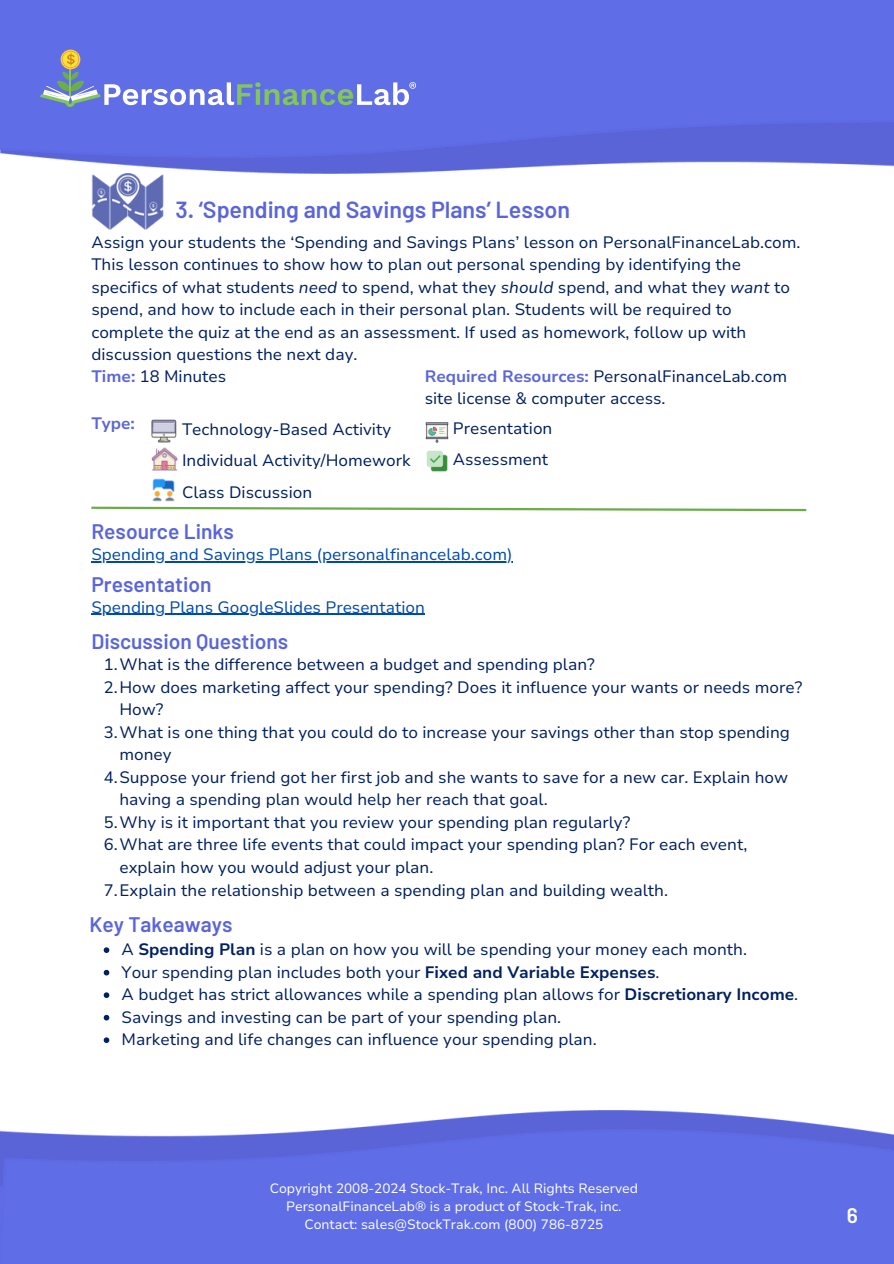
<style>
.page{position:relative;width:894px;height:1264px;background:#fff}
.page>*{position:absolute;margin:0;border:0;box-sizing:border-box;transform-origin:0 0}
.t1{font:600 23.25px "Barlow";color:#5a65d9}
.t2{font:600 21px "Barlow";color:#5a65d9}
.t3{font:600 21px "Barlow";color:#fff}
.t4{font:16.5px/22.5px "Nunito Sans 10 pt";color:#002060}
.t5{font:16.5px "Nunito Sans 10 pt";color:#004aad}
.t6{font:700 16.5px "Nunito Sans 10 pt";color:#5a65d9}
.t7{font:13.5px "Nunito Sans 10 pt";color:#fff}
.s1{font-style:italic}
.s2{font-weight:700;color:#5a65d9}
.s3{font-weight:700}
</style>
<div class="page">
<img style="left:47px;top:158px;width:846px;height:16px">
<img style="left:0;top:0;width:893px;height:158px">
<div style="left:61px;top:50px;width:19px;height:19px;background:#ffc947;border-radius:50%"></div>
<svg style="left:40px;top:51px;width:376px;height:56px;background:#7182db"></svg>
<img style="left:336px;top:1110px;width:521px;height:19px">
<img style="left:0;top:1129px;width:893px;height:134px">
<svg style="left:91px;top:506px;width:716px;height:6px"></svg>
<img style="left:426px;top:450px;width:22px;height:22px">
<img style="left:425px;top:422px;width:24px;height:21px">
<img style="left:151px;top:419px;width:26px;height:24px">
<img style="left:151px;top:447px;width:27px;height:24px">
<img style="left:152px;top:478px;width:23px;height:24px">
<img style="left:92px;top:173px;width:73px;height:56px">
<hr style="left:91px;top:561px;width:421px;height:1px;background:#004aad">
<hr style="left:91px;top:613px;width:334px;height:2px;background:#004aad">
<svg style="left:104px;top:947px;width:5px;height:6px"></svg>
<svg style="left:104px;top:969px;width:5px;height:6px"></svg>
<svg style="left:104px;top:992px;width:5px;height:6px"></svg>
<svg style="left:104px;top:1014px;width:5px;height:6px"></svg>
<svg style="left:104px;top:1037px;width:5px;height:6px"></svg>
<p class="t1" style="left:175px;top:194px;width:396px">3. ‘Spending and Savings Plans’ Lesson</p>
<p class="t4" style="left:91px;top:231px;width:710px">Assign your students the ‘Spending and Savings Plans’ lesson on PersonalFinanceLab.com.<br>This lesson continues to show how to plan out personal spending by identifying the specifics of what students <span class="s1">need</span> to spend, what they <span class="s1">should</span> spend, and what they <span class="s1">want</span> to spend, and how to include each in their personal plan. Students will be required to complete the quiz at the end as an assessment. If used as homework, follow up with discussion questions the next day.</p>
<p class="t4" style="left:91px;top:365px;width:136px"><span class="s2">Time:</span> 18 Minutes</p>
<p class="t6" style="left:91px;top:413px;width:45px">Type:</p>
<p class="t4" style="left:182px;top:413px;width:230px;line-height:31.5px">Technology-Based Activity<br>Individual Activity/Homework<br>Class Discussion</p>
<p class="t4" style="left:424px;top:365px;width:364px"><span class="s2">Required Resources:</span> PersonalFinanceLab.com site license &amp; computer access.</p>
<p class="t4" style="left:452px;top:412px;width:101px;line-height:31.5px">Presentation<br>Assessment</p>
<h3 class="t2" style="left:91px;top:518px;width:144px">Resource Links</h3>
<p class="t5" style="left:91px;top:544px;width:422px">Spending and Savings Plans (personalfinancelab.com)</p>
<p class="t2" style="left:91px;top:570px;width:122px">Presentation</p>
<h3 class="t5" style="left:91px;top:596px;width:335px">Spending Plans GoogleSlides Presentation</h3>
<h1 class="t2" style="left:91px;top:628px;width:198px">Discussion Questions</h1>
<h3 class="t4" style="left:104px;top:653px;width:492px">1.What is the difference between a budget and spending plan?</h3>
<h1 class="t4" style="left:119px;top:676px;width:684px;text-indent:-16px">2.How does marketing affect your spending? Does it influence your wants or needs more?<br>How?</h1>
<h3 class="t4" style="left:119px;top:721px;width:671px;text-indent:-16px">3.What is one thing that you could do to increase your savings other than stop spending money</h3>
<h1 class="t4" style="left:119px;top:766px;width:670px;text-indent:-16px">4.Suppose your friend got her first job and she wants to save for a new car. Explain how having a spending plan would help her reach that goal.</h1>
<p class="t4" style="left:104px;top:811px;width:528px">5.Why is it important that you review your spending plan regularly?</p>
<p class="t4" style="left:119px;top:833px;width:629px;text-indent:-16px">6.What are three life events that could impact your spending plan? For each event, explain how you would adjust your plan.</p>
<p class="t4" style="left:104px;top:878px;width:565px">7.Explain the relationship between a spending plan and building wealth.</p>
<p class="t2" style="left:89px;top:911px;width:144px">Key Takeaways</p>
<p class="t4" style="left:122px;top:938px;width:626px">A <span class="s3">Spending Plan</span> is a plan on how you will be spending your money each month.</p>
<p class="t4" style="left:122px;top:961px;width:539px">Your spending plan includes both your <span class="s3">Fixed and Variable Expenses</span>.</p>
<p class="t4" style="left:122px;top:983px;width:678px">A budget has strict allowances while a spending plan allows for <span class="s3">Discretionary Income</span>.</p>
<h1 class="t4" style="left:122px;top:1006px;width:441px">Savings and investing can be part of your spending plan.</h1>
<p class="t4" style="left:122px;top:1028px;width:476px">Marketing and life changes can influence your spending plan.</p>
<p class="t7" style="left:270px;top:1179px;width:370px">Copyright 2008-2024 Stock-Trak, Inc. All Rights Reserved</p>
<p class="t7" style="left:286px;top:1197px;width:337px">PersonalFinanceLab® is a product of Stock-Trak, inc.</p>
<h1 class="t7" style="left:304px;top:1215px;width:300px">Contact: sales@StockTrak.com (800) 786-8725</h1>
<p class="t3" style="left:846px;top:1202px;width:13px">6</p>
</div>
